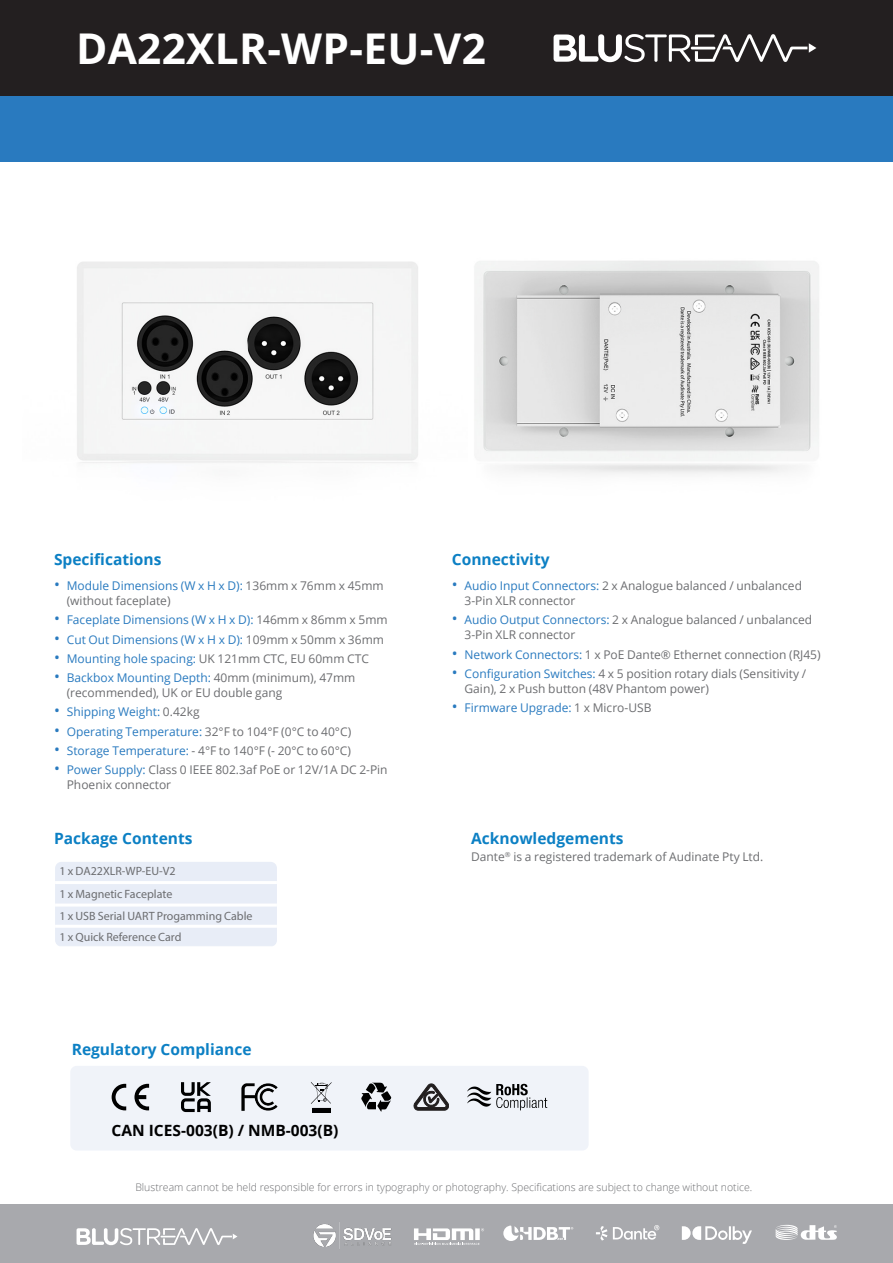
<style>
.page{position:relative;width:893px;height:1263px;background:#fff}
.page>*{position:absolute;margin:0;border:0;box-sizing:border-box;transform-origin:0 0}
.t1{font:700 42.45px "Open Sans";letter-spacing:.005em;color:#fff}
.t2{font:700 15.6px "Open Sans";color:#0c80c4}
.t3{font:700 15.6px "Open Sans";color:#000001}
.new_bullets_specifiaction{font:12px/15px "Open Sans";color:#6c6d70}
.t4{font:12px "Open Sans";color:#297abf}
.t5{font:12px/22.5px "Myriad Pro";color:#6c6d70}
.t6{font:300 10.5px "Open Sans";color:#6c6d70}
.s1{font-size:15.6px;color:#297abf}
.s2{color:#297abf}
.s3{font-size:15.6px}
.s4{color:#6c6d70}
</style>
<div class="page">
<div style="left:0;top:96px;width:893px;height:66px;background:#297abf"></div>
<div style="left:0;top:1205px;width:893px;height:58px;background:#a8a9ad"></div>
<svg style="left:77px;top:1228px;width:160px;height:18px"></svg>
<svg style="left:503px;top:1225px;width:70px;height:16px"></svg>
<svg style="left:414px;top:1228px;width:70px;height:17px"></svg>
<svg style="left:596px;top:1226px;width:11px;height:14px"></svg>
<svg style="left:613px;top:1225px;width:46px;height:15px"></svg>
<svg style="left:682px;top:1226px;width:70px;height:18px"></svg>
<svg style="left:776px;top:1225px;width:61px;height:15px"></svg>
<img style="left:475px;top:261px;width:344px;height:214px">
<div style="left:0;top:0;width:893px;height:102px;background:#231f20"></div>
<div style="left:0;top:96px;width:893px;height:31px;background:#297abf"></div>
<svg style="left:554px;top:34px;width:262px;height:29px"></svg>
<div style="left:70px;top:1066px;width:519px;height:84px;background:#f0f3f9;border-radius:6px"></div>
<img style="left:313px;top:1222px;width:78px;height:27px">
<img style="left:241px;top:1083px;width:37px;height:28px">
<svg style="left:361px;top:1083px;width:30px;height:28px"></svg>
<svg style="left:467px;top:1084px;width:80px;height:26px"></svg>
<svg style="left:112px;top:1084px;width:14px;height:26px"></svg>
<svg style="left:134px;top:1084px;width:15px;height:26px"></svg>
<svg style="left:181px;top:1082px;width:30px;height:30px"></svg>
<svg style="left:311px;top:1082px;width:21px;height:30px"></svg>
<svg style="left:414px;top:1084px;width:35px;height:26px"></svg>
<img style="left:77px;top:262px;width:341px;height:201px">
<svg style="left:55px;top:862px;width:222px;height:84px;background:#eaeef7"></svg>
<p class="t1" style="left:76px;top:19px;width:411px">DA22XLR-WP-EU-V2</p>
<p class="t2" style="left:54px;top:549px;width:109px">Specifications</p>
<p class="new_bullets_specifiaction" style="left:67px;top:578px;width:319px;text-indent:-13px"><span class="s1">•</span> <span class="s2">Module Dimensions (W x H x D):</span> 136mm x 76mm x 45mm (without faceplate)</p>
<p class="t4" style="left:54px;top:612px;width:335px"><span class="s3">•</span> Faceplate Dimensions (W x H x D): <span class="s4">146mm x 86mm x 5mm</span></p>
<p class="t4" style="left:54px;top:631px;width:331px"><span class="s3">•</span> Cut Out Dimensions (W x H x D): <span class="s4">109mm x 50mm x 36mm</span></p>
<p class="t4" style="left:54px;top:650px;width:316px"><span class="s3">•</span> Mounting hole spacing: <span class="s4">UK 121mm CTC, EU 60mm CTC</span></p>
<p class="new_bullets_specifiaction" style="left:67px;top:670px;width:290px;text-indent:-13px"><span class="s1">•</span> <span class="s2">Backbox Mounting Depth:</span> 40mm (minimum), 47mm (recommended), UK or EU double gang</p>
<p class="t4" style="left:54px;top:704px;width:147px"><span class="s3">•</span> Shipping Weight: <span class="s4">0.42kg</span></p>
<p class="new_bullets_specifiaction" style="left:54px;top:723px;width:299px"><span class="s1">•</span> <span class="s2">Operating Temperature:</span> 32°F to 104°F (0°C to 40°C)</p>
<p class="new_bullets_specifiaction" style="left:54px;top:743px;width:298px"><span class="s1">•</span> <span class="s2">Storage Temperature:</span> - 4°F to 140°F (- 20°C to 60°C)</p>
<p class="new_bullets_specifiaction" style="left:67px;top:762px;width:322px;text-indent:-13px"><span class="s1">•</span> <span class="s2">Power Supply:</span> Class 0 IEEE 802.3af PoE or 12V/1A DC 2-Pin<br>Phoenix connector</p>
<p class="t2" style="left:54px;top:827px;width:140px">Package Contents</p>
<p class="t5" style="left:59px;top:859px;width:195px">1 x DA22XLR-WP-EU-V2<br>1 x Magnetic Faceplate<br>1 x USB Serial UART Progamming Cable</p>
<p class="t5" style="left:59px;top:926px;width:123px">1 x Quick Reference Card</p>
<p class="t2" style="left:72px;top:1038px;width:181px">Regulatory Compliance</p>
<p class="t3" style="left:112px;top:1119px;width:228px">CAN ICES-003(B) / NMB-003(B)</p>
<p class="t2" style="left:452px;top:549px;width:99px">Connectivity</p>
<p class="new_bullets_specifiaction" style="left:465px;top:578px;width:339px;text-indent:-13px"><span class="s1">•</span> <span class="s2">Audio Input Connectors:</span> 2 x Analogue balanced / unbalanced<br>3-Pin XLR connector</p>
<p class="new_bullets_specifiaction" style="left:465px;top:612px;width:349px;text-indent:-13px"><span class="s1">•</span> <span class="s2">Audio Output Connectors:</span> 2 x Analogue balanced / unbalanced<br>3-Pin XLR connector</p>
<p class="new_bullets_specifiaction" style="left:452px;top:646px;width:370px"><span class="s1">•</span> <span class="s2">Network Connectors:</span> 1 x PoE Dante® Ethernet connection (RJ45)</p>
<p class="new_bullets_specifiaction" style="left:465px;top:666px;width:343px;text-indent:-13px"><span class="s1">•</span> <span class="s2">Configuration Switches:</span> 4 x 5 position rotary dials (Sensitivity /<br>Gain), 2 x Push button (48V Phantom power)</p>
<p class="t4" style="left:452px;top:699px;width:201px"><span class="s3">•</span> Firmware Upgrade: <span class="s4">1 x Micro-USB</span></p>
<p class="t2" style="left:471px;top:827px;width:154px">Acknowledgements</p>
<p class="new_bullets_specifiaction" style="left:471px;top:849px;width:294px">Dante<sup>®</sup> is a registered trademark of Audinate Pty Ltd.</p>
<p class="t6" style="left:135px;top:1179px;width:619px">Blustream cannot be held responsible for errors in typography or photography. Specifications are subject to change without notice.</p>
</div>
